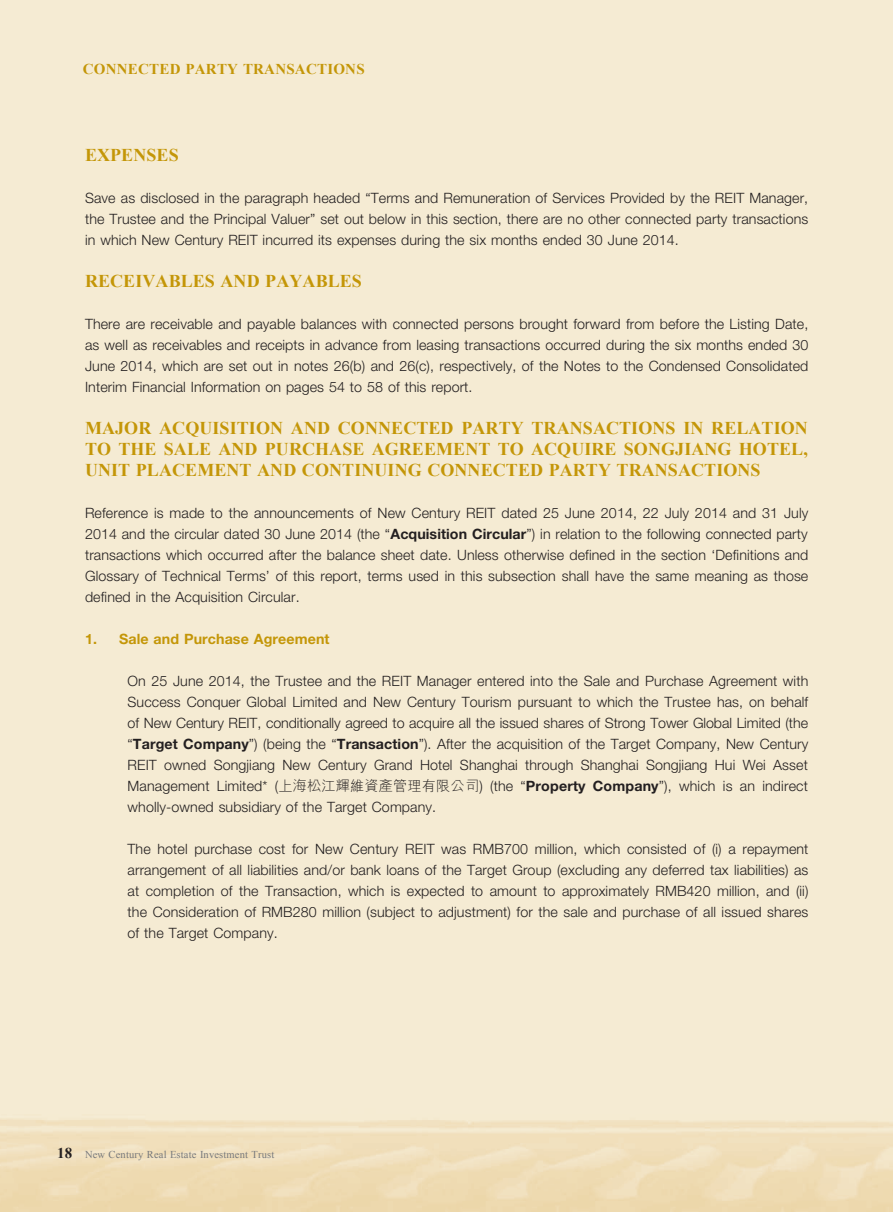
<style>
.page{position:relative;width:893px;height:1212px;background:#fff}
.page>*{position:absolute;margin:0;border:0;box-sizing:border-box;transform-origin:0 0}
.t1{font:700 18px "Times New Roman";letter-spacing:.005em;color:#c49608}
.t2{font:700 15px "Times New Roman";letter-spacing:.015em;color:#c49608}
.t3{font:300 14.25px/21px "Helvetica Neue LT Std";letter-spacing:.005em;color:#231f20;text-align:justify}
.t4{font:700 14.25px "Helvetica Neue LT Std";letter-spacing:.005em;color:#c49608}
.t5{font:10.5px "Times New Roman";letter-spacing:.015em;color:#76787b}
.s1{font-weight:700}
.s2{font-family:"M Hei HK"}
.s3{font-weight:700;font-size:15px;color:#231f20}
</style>
<div class="page">
<p class="t2" style="left:83px;top:59px;width:283px">CONNECTED PARTY TRANSACTIONS</p>
<p class="t1" style="left:85px;top:143px;width:38px">EXPENSES</p>
<p class="t3" style="left:85px;top:187px;width:725px">Save as disclosed in the paragraph headed “Terms and Remuneration of Services Provided by the REIT Manager, the Trustee and the Principal Valuer” set out below in this section, there are no other connected party transactions in which New Century REIT incurred its expenses during the six months ended 30 June 2014.</p>
<p class="t1" style="left:85px;top:269px;width:14px">RECE</p>
<p class="t1" style="left:135px;top:269px;width:58px">IVABLES</p>
<p class="t1" style="left:221px;top:269px;width:59px">AN D PAYA</p>
<p class="t1" style="left:316px;top:269px;width:25px">BLES</p>
<p class="t3" style="left:85px;top:313px;width:725px">There are receivable and payable balances with connected persons brought forward from before the Listing Date, as well as receivables and receipts in advance from leasing transactions occurred during the six months ended 30<br>June 2014, which are set out in notes 26(b) and 26(c), respectively, of the Notes to the Condensed Consolidated Interim Financial Information on pages 54 to 58 of this report.</p>
<p class="t1" style="left:85px;top:416px;width:267px">MAJOR AC QUISITION AND CONNECTE</p>
<p class="t1" style="left:441px;top:416px;width:35px">D PARTY</p>
<p class="t1" style="left:532px;top:416px;width:14px">TRANSACT</p>
<p class="t1" style="left:631px;top:416px;width:21px">IONS</p>
<p class="t1" style="left:683px;top:416px;width:42px">IN RELAT</p>
<p class="t1" style="left:774px;top:416px;width:22px">ION</p>
<p class="t1" style="left:85px;top:437px;width:47px">TO THE</p>
<p class="t1" style="left:164px;top:437px;width:13px">SALE</p>
<p class="t1" style="left:218px;top:437px;width:60px">AN D PURCHASE</p>
<p class="t1" style="left:372px;top:437px;width:42px">AGREEMENT</p>
<p class="t1" style="left:498px;top:437px;width:140px">TO ACQUIRE SON</p>
<p class="t1" style="left:661px;top:437px;width:92px">GJIAN G HOTEL</p>
<p class="t1" style="left:803px;top:437px;width:6px">,</p>
<p class="t1" style="left:85px;top:458px;width:65px">UNITPLACEMENT</p>
<p class="t1" style="left:257px;top:458px;width:59px">AN D CONT</p>
<p class="t1" style="left:354px;top:458px;width:87px">INUING CONNECTE</p>
<p class="t1" style="left:530px;top:458px;width:32px">D PARTY</p>
<p class="t1" style="left:617px;top:458px;width:14px">TRANSACT</p>
<p class="t1" style="left:716px;top:458px;width:21px">IONS</p>
<p class="t3" style="left:85px;top:502px;width:725px">Reference is made to the announcements of New Century REIT dated 25 June 2014, 22 July 2014 and 31 July 2014 and the circular dated 30 June 2014 (the “<span class="s1">Acquisition Circular</span>”) in relation to the following connected party transactions which occurred after the balance sheet date. Unless otherwise defined in the section ‘Definitions and Glossary of Technical Terms’ of this report, terms used in this subsection shall have the same meaning as those defined in the Acquisition Circular.</p>
<p class="t4" style="left:85px;top:630px;width:246px">1. Sale and Purchase Agreement</p>
<p class="t3" style="left:128px;top:670px;width:682px">On 25 June 2014, the Trustee and the REIT Manager entered into the Sale and Purchase Agreement with Success Conquer Global Limited and New Century Tourism pursuant to which the Trustee has, on behalf of New Century REIT, conditionally agreed to acquire all the issued shares of Strong Tower Global Limited (the “<span class="s1">Target Company</span>”) (being the “<span class="s1">Transaction</span>”). After the acquisition of the Target Company, New Century REIT owned Songjiang New Century Grand Hotel Shanghai through Shanghai Songjiang Hui Wei Asset Management Limited* (<span class="s2">上海松江輝維資產管理有限公司</span>) (the “<span class="s1">Property Company</span>”), which is an indirect wholly-owned subsidiary of the Target Company.</p>
<p class="t3" style="left:128px;top:838px;width:682px">The hotel purchase cost for New Century REIT was RMB700 million, which consisted of (i) a repayment arrangement of all liabilities and/or bank loans of the Target Group (excluding any deferred tax liabilities) as at completion of the Transaction, which is expected to amount to approximately RMB420 million, and (ii) the Consideration of RMB280 million (subject to adjustment) for the sale and purchase of all issued shares of the Target Company.</p>
<p class="t5" style="left:57px;top:1148px;width:219px"><span class="s3">18</span> New Century Real Estate Investment Trust</p>
</div>
